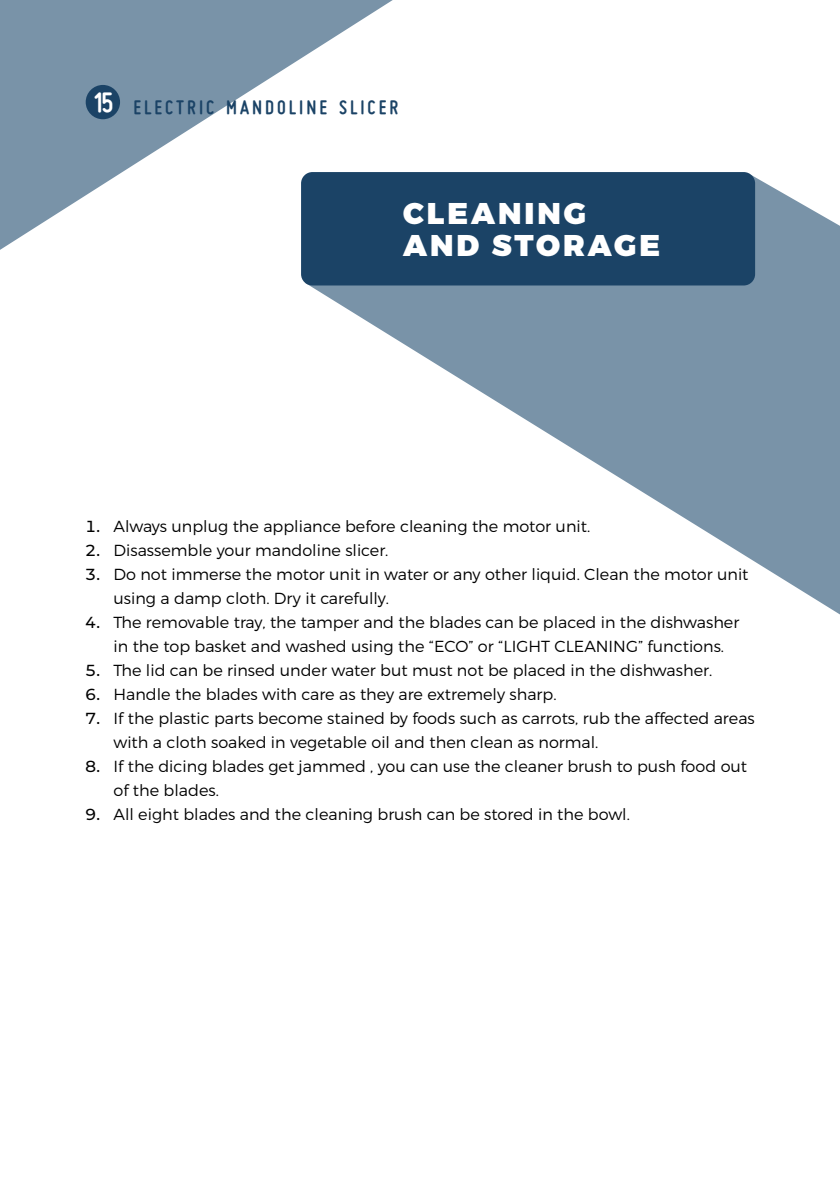
<style>
.page{position:relative;width:840px;height:1191px;background:#fff}
.page>*{position:absolute;margin:0;border:0;box-sizing:border-box;transform-origin:0 0}
.t1{font:900 30px/32px "Montserrat";letter-spacing:.1em;color:#fff}
.t2{font:700 21px "Miso";letter-spacing:.145em;color:#1b4366}
.t3{font:300 16px/24px "Montserrat";color:#000}
.s1{font-size:30px;color:#fff}
.s2{font-weight:500}
</style>
<div class="page">
<svg style="left:0;top:0;width:393px;height:250px;fill:#7993a8"></svg>
<div style="left:86px;top:85px;width:34px;height:34px;background:#1b4366;border-radius:50%"></div>
<svg style="left:305px;top:175px;width:534px;height:439px;fill:#7993a8"></svg>
<div style="left:301px;top:172px;width:453px;height:113px;background:#1b4366;border-radius:11px"></div>
<h2 class="t2" style="left:93px;top:95px;width:307px"><span class="s1">15</span> ELECTRIC MANDOLINE SLICER</h2>
<h1 class="t1" style="left:403px;top:198px;width:258px">CLEANING<br>AND STORAGE</h1>
<p class="t3" style="left:85px;top:514px;width:506px"><span class="s2">1.</span> Always unplug the appliance before cleaning the motor unit.</p>
<p class="t3" style="left:85px;top:538px;width:305px"><span class="s2">2.</span> Disassemble your mandoline slicer.</p>
<p class="t3" style="left:113px;top:562px;width:636px;text-indent:-28px"><span class="s2">3.</span> Do not immerse the motor unit in water or any other liquid. Clean the motor unit using a damp cloth. Dry it carefully.</p>
<p class="t3" style="left:113px;top:610px;width:627px;text-indent:-28px"><span class="s2">4.</span> The removable tray, the tamper and the blades can be placed in the dishwasher in the top basket and washed using the “ECO” or “LIGHT CLEANING” functions.</p>
<p class="t3" style="left:85px;top:658px;width:628px"><span class="s2">5.</span> The lid can be rinsed under water but must not be placed in the dishwasher.</p>
<p class="t3" style="left:85px;top:682px;width:472px"><span class="s2">6.</span> Handle the blades with care as they are extremely sharp.</p>
<p class="t3" style="left:113px;top:706px;width:642px;text-indent:-28px"><span class="s2">7.</span> If the plastic parts become stained by foods such as carrots, rub the affected areas with a cloth soaked in vegetable oil and then clean as normal.</p>
<p class="t3" style="left:113px;top:754px;width:634px;text-indent:-28px"><span class="s2">8.</span> If the dicing blades get jammed , you can use the cleaner brush to push food out of the blades.</p>
<p class="t3" style="left:85px;top:802px;width:546px"><span class="s2">9.</span> All eight blades and the cleaning brush can be stored in the bowl.</p>
</div>
